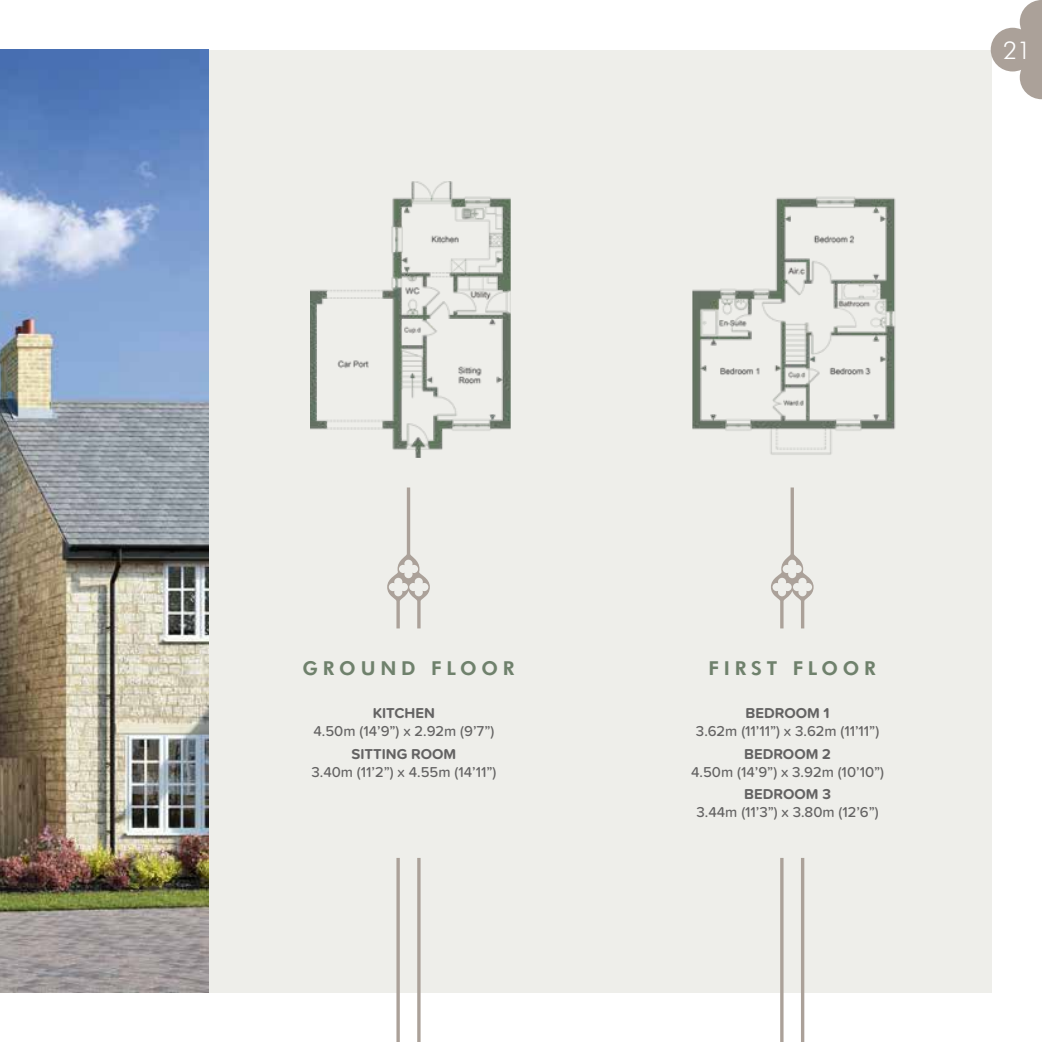
<style>
.page{position:relative;width:1042px;height:1042px;background:#fff}
.page>*{position:absolute;margin:0;border:0;box-sizing:border-box;transform-origin:0 0}
.t1{font:300 24.5px "Futura BT";color:#fff}
.t2{font:800 19.25px "Futura BT";letter-spacing:.25em;color:#6f816c}
.t3{font:500 14.88px "Proxima Soft";color:#646363}
.t4{font:700 14.88px "Proxima Soft";color:#646363}
</style>
<div class="page">
<div style="left:208px;top:50px;width:784px;height:942px;background:#eeeeea"></div>
<img style="left:0;top:50px;width:208px;height:942px">
<svg style="left:990px;top:0;width:52px;height:99px"></svg>
<img style="left:310px;top:181px;width:201px;height:276px">
<img style="left:692px;top:196px;width:204px;height:259px">
<hr style="left:801px;top:858px;width:3px;height:184px;background:#aba199">
<hr style="left:780px;top:858px;width:3px;height:184px;background:#aba199">
<hr style="left:417px;top:858px;width:3px;height:184px;background:#aba199">
<svg style="left:396px;top:858px;width:4px;height:184px"></svg>
<svg style="left:771px;top:487px;width:42px;height:141px"></svg>
<svg style="left:387px;top:487px;width:43px;height:141px"></svg>
<h1 class="t1" style="left:1003px;top:35px;width:30px">21</h1>
<p class="t2" style="left:302px;top:656px;width:213px">GROUND FLOOR</p>
<p class="t4" style="left:373px;top:702px;width:64px">KITCHEN</p>
<p class="t3" style="left:313px;top:720px;width:182px">4.50m (14’9”) x 2.92m (9’7”)</p>
<p class="t4" style="left:351px;top:742px;width:106px">SITTING ROOM</p>
<p class="t3" style="left:311px;top:760px;width:186px">3.40m (11’2”) x 4.55m (14’11”)</p>
<p class="t2" style="left:708px;top:656px;width:169px">FIRST FLOOR</p>
<p class="t4" style="left:745px;top:702px;width:86px">BEDROOM 1</p>
<p class="t3" style="left:696px;top:720px;width:185px">3.62m (11’11”) x 3.62m (11’11”)</p>
<p class="t4" style="left:744px;top:742px;width:88px">BEDROOM 2</p>
<p class="t3" style="left:691px;top:760px;width:194px">4.50m (14’9”) x 3.92m (10’10”)</p>
<p class="t4" style="left:744px;top:783px;width:88px">BEDROOM 3</p>
<p class="t3" style="left:696px;top:801px;width:184px">3.44m (11’3”) x 3.80m (12’6”)</p>
</div>
